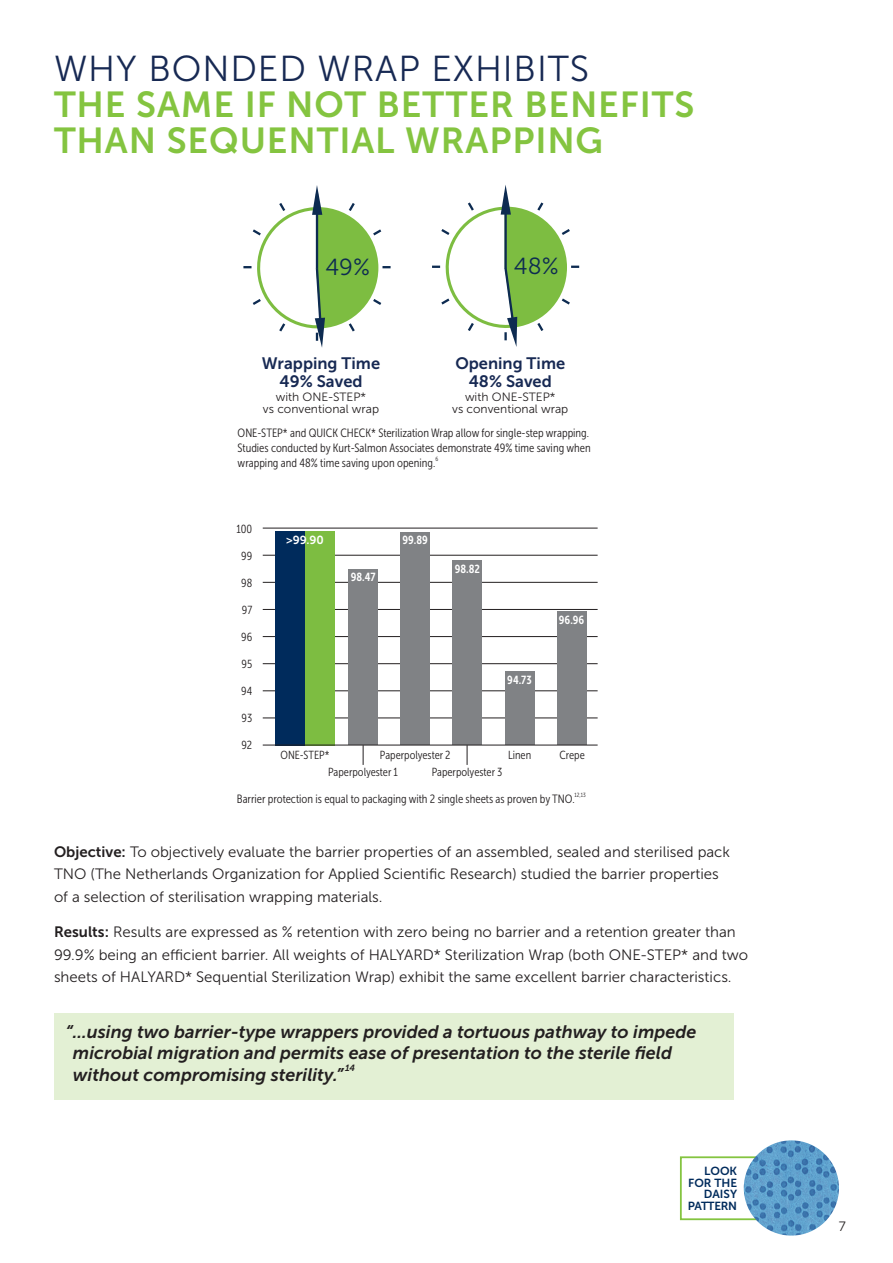
<style>
.page{position:relative;width:893px;height:1263px;background:#fff}
.page>*{position:absolute;margin:0;border:0;box-sizing:border-box;transform-origin:0 0}
.t1{font:36px/36px "Museo Sans 700";letter-spacing:.025em;color:#84c440}
.t2{font:36px "Museo Sans 300";letter-spacing:.025em;color:#172953}
.t3{font:23.25px "Museo Sans 300";color:#0d2b51}
.t4{font:italic 18px/21px "Museo Sans 700";color:#231f20}
.t5{font:16.5px/18px "Museo Sans 700";color:#172953;text-align:center}
.t6{font:15px/22.5px "Museo Sans 300";color:#231f20}
.t7{font:13.5px "Museo Sans 300";color:#231f20}
.t8{font:12px/15px "Museo Sans Cond 300";color:#231f20}
.t9{font:12px/12px "Museo Sans 300";color:#231f20;text-align:center}
.t10{font:11.7px/16.4px "Museo Sans Cond 300";color:#231f20}
.t11{font:11.7px "Museo Sans Cond 700";color:#fff}
.t12{font:11.7px/11.7px "Museo Sans 700";color:#002b5c;text-align:right}
.t13{font:11.7px "Museo Sans 700";color:#fff}
.t14{font:italic 9px "Museo Sans 700";color:#231f20}
.t15{font:6px "Museo Sans Cond 300";color:#231f20}
.s1{font-family:"Museo Sans 700"}
</style>
<div class="page">
<div style="left:54px;top:1013px;width:679px;height:86px;background:#e3f0d4"></div>
<svg style="left:243px;top:185px;width:148px;height:163px"></svg>
<svg style="left:432px;top:185px;width:147px;height:162px"></svg>
<hr style="left:263px;top:718px;width:335px;height:1px;background:#231f20">
<hr style="left:263px;top:690px;width:335px;height:1px;background:#231f20">
<hr style="left:263px;top:663px;width:335px;height:1px;background:#231f20">
<hr style="left:263px;top:528px;width:335px;height:1px;background:#231f20">
<hr style="left:263px;top:555px;width:335px;height:1px;background:#231f20">
<hr style="left:263px;top:582px;width:335px;height:1px;background:#231f20">
<hr style="left:263px;top:609px;width:335px;height:1px;background:#231f20">
<hr style="left:263px;top:636px;width:335px;height:1px;background:#231f20">
<div style="left:275px;top:531px;width:30px;height:214px;background:#002b5c"></div>
<div style="left:305px;top:531px;width:30px;height:214px;background:#7dbd41"></div>
<div style="left:348px;top:570px;width:30px;height:175px;background:#808285"></div>
<div style="left:400px;top:532px;width:30px;height:213px;background:#808285"></div>
<div style="left:453px;top:560px;width:29px;height:185px;background:#808285"></div>
<div style="left:505px;top:672px;width:29px;height:73px;background:#808285"></div>
<div style="left:557px;top:612px;width:29px;height:133px;background:#808285"></div>
<hr style="left:263px;top:745px;width:335px;height:1px;background:#231f20">
<svg style="left:363px;top:745px;width:1px;height:20px"></svg>
<svg style="left:467px;top:745px;width:1px;height:20px"></svg>
<div style="left:680px;top:1156px;width:92px;height:64px;border:2px solid #84c440"></div>
<img style="left:744px;top:1140px;width:95px;height:95px;border-radius:48px">
<h1 class="t2" style="left:54px;top:49px;width:537px">WHY BONDED WRAP EXHIBITS</h1>
<h1 class="t1" style="left:54px;top:87px;width:642px">THE SAME IF NOT BETTER BENEFITS<br>THAN SEQUENTIAL WRAPPING</h1>
<h2 class="t3" style="left:325px;top:254px;width:46px">49%</h2>
<h2 class="t3" style="left:514px;top:254px;width:46px">48%</h2>
<p class="t5" style="left:455px;top:355px;width:111px">Opening Time<br>48% Saved</p>
<p class="t9" style="left:452px;top:391px;width:118px">with ONE-STEP*<br>vs conventional wrap</p>
<p class="t8" style="left:238px;top:425px;width:354px">ONE-STEP* and QUICK CHECK* Sterilization Wrap allow for single-step wrapping.<br>Studies conducted by Kurt-Salmon Associates demonstrate 49% time saving when wrapping and 48% time saving upon opening.</p>
<p class="t5" style="left:262px;top:355px;width:120px">Wrapping Time<br>49% Saved</p>
<p class="t9" style="left:263px;top:391px;width:118px">with ONE-STEP*<br>vs conventional wrap</p>
<p class="t15" style="left:435px;top:456px;width:4px">6</p>
<p class="t10" style="left:236px;top:521px;width:17px">100</p>
<p class="t10" style="left:241px;top:548px;width:13px">99</p>
<p class="t10" style="left:241px;top:575px;width:13px">98</p>
<p class="t10" style="left:242px;top:602px;width:12px">97</p>
<p class="t10" style="left:241px;top:629px;width:13px">96</p>
<p class="t10" style="left:242px;top:656px;width:12px">95</p>
<p class="t10" style="left:241px;top:683px;width:13px">94</p>
<p class="t10" style="left:242px;top:710px;width:12px">93</p>
<p class="t10" style="left:241px;top:737px;width:12px">92</p>
<p class="t13" style="left:286px;top:534px;width:39px">&gt;99.90</p>
<p class="t11" style="left:403px;top:534px;width:27px">99.89</p>
<p class="t11" style="left:351px;top:571px;width:26px">98.47</p>
<p class="t11" style="left:455px;top:562px;width:27px">98.82</p>
<p class="t11" style="left:507px;top:673px;width:26px">94.73</p>
<p class="t11" style="left:559px;top:613px;width:27px">96.96</p>
<p class="t10" style="left:281px;top:747px;width:50px">ONE-STEP*</p>
<p class="t10" style="left:432px;top:747px;width:72px;text-indent:-52px">Paperpolyester 2<br>Paperpolyester 3</p>
<p class="t10" style="left:508px;top:747px;width:25px">Linen</p>
<p class="t10" style="left:560px;top:747px;width:27px">Crepe</p>
<p class="t10" style="left:328px;top:764px;width:71px">Paperpolyester 1</p>
<p class="t8" style="left:237px;top:792px;width:339px">Barrier protection is equal to packaging with 2 single sheets as proven by TNO.</p>
<p class="t15" style="left:575px;top:792px;width:13px">12,13</p>
<p class="t6" style="left:54px;top:840px;width:678px"><span class="s1">Objective:</span> To objectively evaluate the barrier properties of an assembled, sealed and sterilised pack<br>TNO (The Netherlands Organization for Applied Scientific Research) studied the barrier properties of a selection of sterilisation wrapping materials.</p>
<p class="t6" style="left:54px;top:921px;width:696px"><span class="s1">Results:</span> Results are expressed as % retention with zero being no barrier and a retention greater than<br>99.9% being an efficient barrier. All weights of HALYARD* Sterilization Wrap (both ONE-STEP* and two sheets of HALYARD* Sequential Sterilization Wrap) exhibit the same excellent barrier characteristics.</p>
<p class="t4" style="left:73px;top:1022px;width:625px;text-indent:-8px">“...using two barrier-type wrappers provided a tortuous pathway to impede microbial migration and permits ease of presentation to the sterile field without compromising sterility.”</p>
<p class="t14" style="left:345px;top:1063px;width:12px">14</p>
<p class="t12" style="left:688px;top:1165px;width:51px">LOOK<br>FOR THE<br>DAISY<br>PATTERN</p>
<p class="t7" style="left:839px;top:1219px;width:9px">7</p>
</div>
